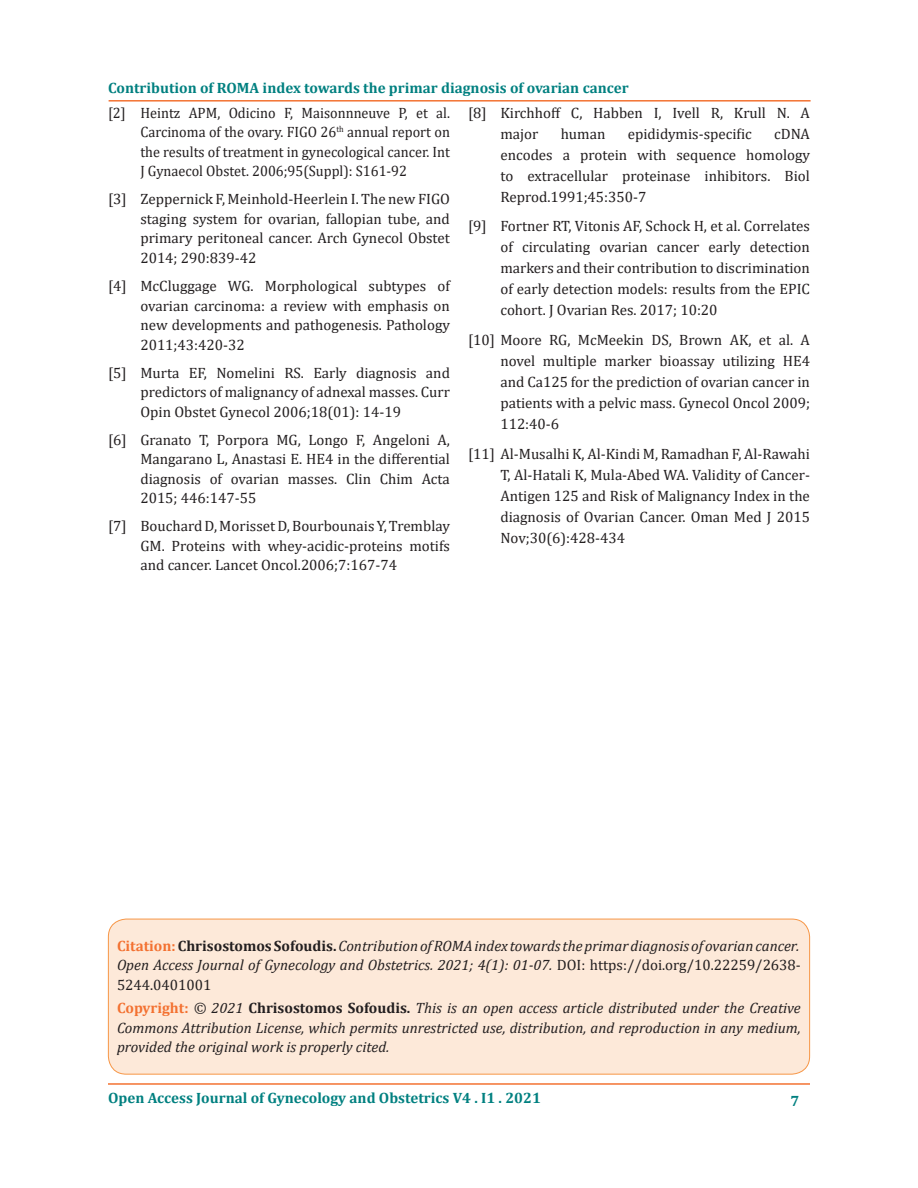
<style>
.page{position:relative;width:918px;height:1188px;background:#fff}
.page>*{position:absolute;margin:0;border:0;box-sizing:border-box;transform-origin:0 0}
.t1{font:15px/21px "Cambria";color:#231f20;text-align:justify}
.t2{font:italic 15px/19.5px "Cambria";color:#231f20;text-align:justify}
.t3{font:15px/19.5px "Cambria";color:#231f20;text-align:justify;scale:.95 1}
.t4{font:700 15px "Cambria";color:#008080}
.s1{font-weight:700;font-style:normal;color:#f37131}
.s2{font-weight:700;font-style:normal}
.s3{font-style:normal}
</style>
<div class="page">
<hr style="left:108px;top:1083px;width:702px;height:2px;background:#f37232">
<hr style="left:109px;top:100px;width:702px;height:2px;background:#f37232">
<div style="left:108px;top:919px;width:702px;height:155px;background:#fde9d9;border-radius:18px"></div>
<div style="left:108px;top:919px;width:702px;height:156px;border:1px solid #f79646;border-radius:18px"></div>
<p class="t4" style="left:108px;top:77px;width:522px">Contribution of ROMA index towards the primar diagnosis of ovarian cancer</p>
<p class="t3" style="left:140px;top:103px;width:327px;text-indent:-32px">[2] Heintz APM, Odicino F, Maisonnneuve P, et al.<br>Carcinoma of the ovary. FIGO 26<sup>th</sup> annual report on the results of treatment in gynecological cancer. Int J Gynaecol Obstet. 2006;95(Suppl): S161-92</p>
<p class="t1" style="left:140px;top:189px;width:311px;line-height:19.5px;text-indent:-32px">[3] Zeppernick F, Meinhold-Heerlein I. The new FIGO staging system for ovarian, fallopian tube, and primary peritoneal cancer. Arch Gynecol Obstet 2014; 290:839-42</p>
<p class="t1" style="left:140px;top:276px;width:311px;line-height:19.5px;text-indent:-32px">[4] McCluggage WG. Morphological subtypes of ovarian carcinoma: a review with emphasis on new developments and pathogenesis. Pathology 2011;43:420-32</p>
<p class="t1" style="left:140px;top:363px;width:311px;line-height:19.5px;text-indent:-32px">[5] Murta EF, Nomelini RS. Early diagnosis and predictors of malignancy of adnexal masses. Curr Opin Obstet Gynecol 2006;18(01): 14-19</p>
<p class="t1" style="left:140px;top:430px;width:311px;line-height:19.5px;text-indent:-32px">[6] Granato T, Porpora MG, Longo F, Angeloni A, Mangarano L, Anastasi E. HE4 in the differential diagnosis of ovarian masses. Clin Chim Acta 2015; 446:147-55</p>
<p class="t1" style="left:140px;top:517px;width:311px;line-height:19.5px;text-indent:-32px">[7] Bouchard D, Morisset D, Bourbounais Y, Tremblay GM. Proteins with whey-acidic-proteins motifs and cancer. Lancet Oncol.2006;7:167-74</p>
<p class="t1" style="left:500px;top:102px;width:311px;text-indent:-32px">[8] Kirchhoff C, Habben I, Ivell R, Krull N. A major</p>
<p class="t1" style="left:561px;top:123px;width:46px">human</p>
<p class="t1" style="left:628px;top:123px;width:126px">epididymis-specific</p>
<p class="t1" style="left:500px;top:123px;width:311px;text-indent:274px">cDNA encodes a protein with sequence homology to extracellular proteinase inhibitors. Biol Reprod.1991;45:350-7</p>
<p class="t1" style="left:500px;top:216px;width:311px;text-indent:-32px">[9] Fortner RT, Vitonis AF, Schock H, et al. Correlates of circulating ovarian cancer early detection markers and their contribution to discrimination of early detection models: results from the EPIC cohort. J Ovarian Res. 2017; 10:20</p>
<p class="t1" style="left:500px;top:329px;width:311px;text-indent:-32px">[10] Moore RG, McMeekin DS, Brown AK, et al. A novel multiple marker bioassay utilizing HE4 and Ca125 for the prediction of ovarian cancer in patients with a pelvic mass. Gynecol Oncol 2009; 112:40-6</p>
<p class="t1" style="left:500px;top:443px;width:311px;text-indent:-32px">[11] Al-Musalhi K, Al-Kindi M, Ramadhan F, Al-Rawahi T, Al-Hatali K, Mula-Abed WA. Validity of Cancer-Antigen 125 and Risk of Malignancy Index in the diagnosis of Ovarian Cancer. Oman Med J 2015<br>Nov;30(6):428-434</p>
<p class="t2" style="left:117px;top:935px;width:685px"><span class="s1">Citation:</span><span class="s2">Chrisostomos Sofoudis.</span>Contribution of ROMA index towards the primar diagnosis of ovarian cancer.<br>Open Access Journal of Gynecology and Obstetrics. 2021; 4(1): 01-07. <span class="s3">DOI: https://doi.org/10.22259/2638- 5244.0401001</span></p>
<p class="t2" style="left:117px;top:998px;width:685px"><span class="s1">Copyright:</span> © 2021 <span class="s2">Chrisostomos Sofoudis.</span> This is an open access article distributed under the Creative Commons Attribution License, which permits unrestricted use, distribution, and reproduction in any medium, provided the original work is properly cited.</p>
<p class="t4" style="left:108px;top:1087px;width:434px">Open Access Journal of Gynecology and Obstetrics V4 . I1 . 2021</p>
<p class="t4" style="left:791px;top:1090px;width:10px">7</p>
</div>
